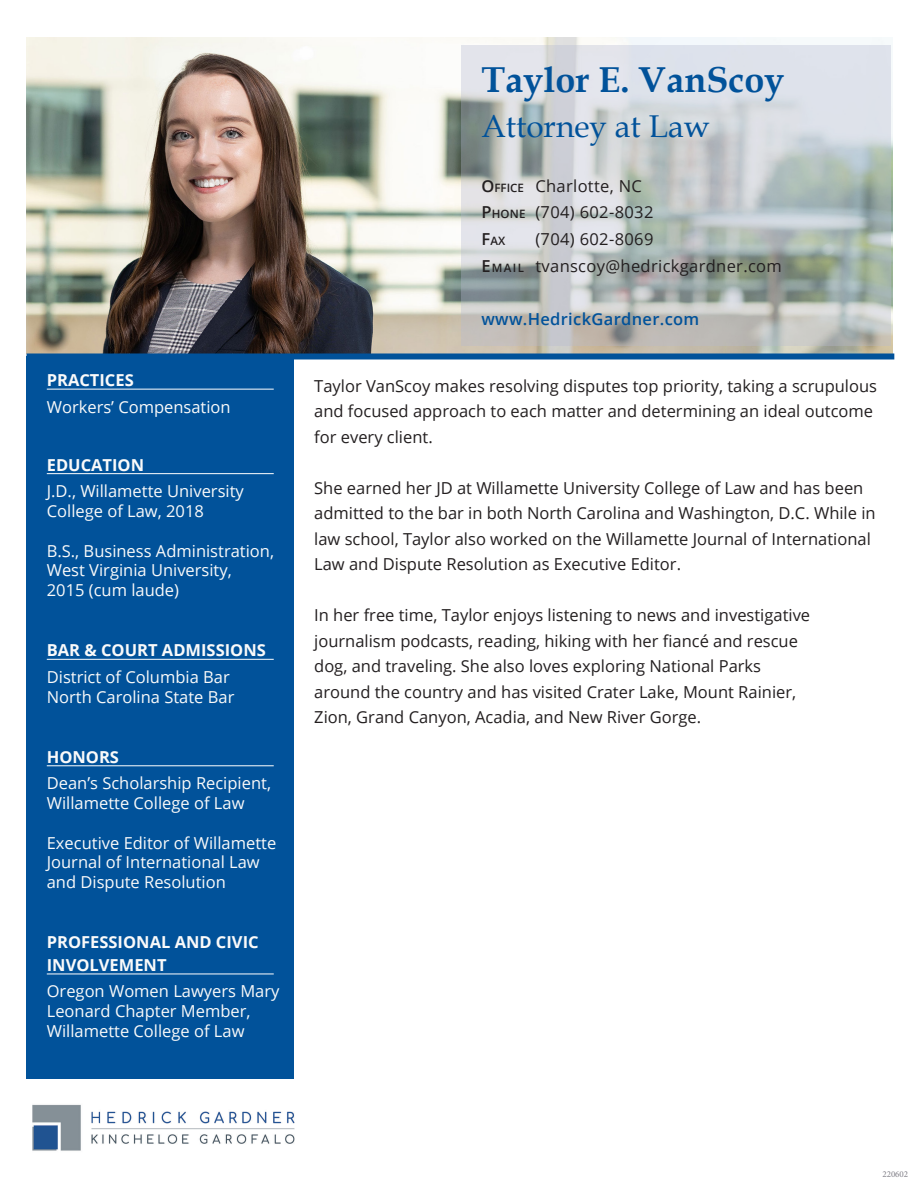
<style>
.page{position:relative;width:918px;height:1188px;background:#fff}
.page>*{position:absolute;margin:0;border:0;box-sizing:border-box;transform-origin:0 0}
.t1{font:700 36px "Book Antiqua";color:#01529a}
.t2{font:31.5px "Book Antiqua";color:#01529a}
.Main_Body{font:16.5px/25.5px "Open Sans";color:#231f20}
.Sidebar_body{font:16.5px/19.8px "Open Sans";color:#fafafa}
.Main_Body-2{font:16.5px "Open Sans";letter-spacing:.02em;color:#231f20}
.Sidebar_Header{font:700 16.5px/22.5px "Open Sans";color:#fafafa}
.t3{font:600 16.5px "Open Sans";letter-spacing:.02em;color:#01529a}
.t4{font:600 11.55px "Open Sans";color:#231f20}
.t5{font:9px "Minion Pro";color:#807f87}
.s1{font-weight:600}
.s2{font-weight:600;font-size:11.55px}
.s3{font-size:16.5px}
</style>
<div class="page">
<img style="left:33px;top:1104px;width:262px;height:47px">
<img style="left:27px;top:38px;width:866px;height:315px">
<div style="left:27px;top:356px;width:267px;height:723px;background:#01529a"></div>
<hr style="left:47px;top:389px;width:227px;height:1px;background:#fff">
<hr style="left:47px;top:473px;width:227px;height:1px;background:#fff">
<hr style="left:47px;top:659px;width:227px;height:1px;background:#fff">
<hr style="left:47px;top:765px;width:227px;height:1px;background:#fff">
<hr style="left:47px;top:974px;width:227px;height:1px;background:#fff">
<div style="left:27px;top:353px;width:867px;height:6px;background:#01529a"></div>
<svg style="left:461px;top:45px;width:430px;height:301px;background:#c1c7c7"></svg>
<p class="Sidebar_Header" style="left:47px;top:368px;width:89px">PRACTICES</p>
<p class="Sidebar_body" style="left:47px;top:396px;width:185px">Workers’ Compensation</p>
<p class="Sidebar_Header" style="left:47px;top:453px;width:99px">EDUCATION</p>
<p class="Sidebar_body" style="left:47px;top:481px;width:199px">J.D., Willamette University<br>College of Law, 2018</p>
<p class="Sidebar_body" style="left:47px;top:540px;width:229px">B.S., Business Administration,<br>West Virginia University,<br>2015 (cum laude)</p>
<p class="Sidebar_Header" style="left:47px;top:639px;width:221px">BAR &amp; COURT ADMISSIONS</p>
<p class="Sidebar_body" style="left:47px;top:666px;width:189px">District of Columbia Bar<br>North Carolina State Bar</p>
<p class="Sidebar_Header" style="left:47px;top:745px;width:74px">HONORS</p>
<p class="Sidebar_body" style="left:47px;top:773px;width:226px">Dean’s Scholarship Recipient,<br>Willamette College of Law</p>
<p class="Sidebar_body" style="left:47px;top:832px;width:231px">Executive Editor of Willamette<br>Journal of International Law and Dispute Resolution</p>
<p class="Sidebar_Header" style="left:47px;top:931px;width:213px">PROFESSIONAL AND CIVIC<br>INVOLVEMENT</p>
<p class="Sidebar_body" style="left:47px;top:981px;width:234px">Oregon Women Lawyers Mary<br>Leonard Chapter Member,<br>Willamette College of Law</p>
<p class="t1" style="left:481px;top:56px;width:305px">Taylor E. VanScoy</p>
<p class="t2" style="left:481px;top:104px;width:230px">Attorney at Law</p>
<p class="Main_Body-2" style="left:481px;top:175px;width:162px"><span class="s1">O</span><span class="s2">FFICE</span> Charlotte, NC</p>
<p class="Main_Body-2" style="left:481px;top:201px;width:174px"><span class="s1">P</span><span class="s2">HONE</span> (704) 602-8032</p>
<p class="t4" style="left:481px;top:233px;width:25px"><span class="s3">F</span>AX</p>
<p class="Main_Body-2" style="left:535px;top:228px;width:120px">(704) 602-8069</p>
<p class="Main_Body-2" style="left:481px;top:254px;width:302px"><span class="s1">E</span> <span class="s2">MAIL</span> tvanscoy@hedrickgardner.com</p>
<p class="t3" style="left:481px;top:307px;width:219px">www.HedrickGardner.com</p>
<p class="Main_Body" style="left:314px;top:372px;width:564px">Taylor VanScoy makes resolving disputes top priority, taking a scrupulous and focused approach to each matter and determining an ideal outcome for every client.</p>
<p class="Main_Body" style="left:314px;top:474px;width:563px">She earned her JD at Willamette University College of Law and has been admitted to the bar in both North Carolina and Washington, D.C. While in law school, Taylor also worked on the Willamette Journal of International Law and Dispute Resolution as Executive Editor.</p>
<p class="Main_Body" style="left:314px;top:602px;width:497px">In her free time, Taylor enjoys listening to news and investigative journalism podcasts, reading, hiking with her fiancé and rescue dog, and traveling. She also loves exploring National Parks around the country and has visited Crater Lake, Mount Rainier, Zion, Grand Canyon, Acadia, and New River Gorge.</p>
<p class="t5" style="left:882px;top:1168px;width:27px">220602</p>
</div>
